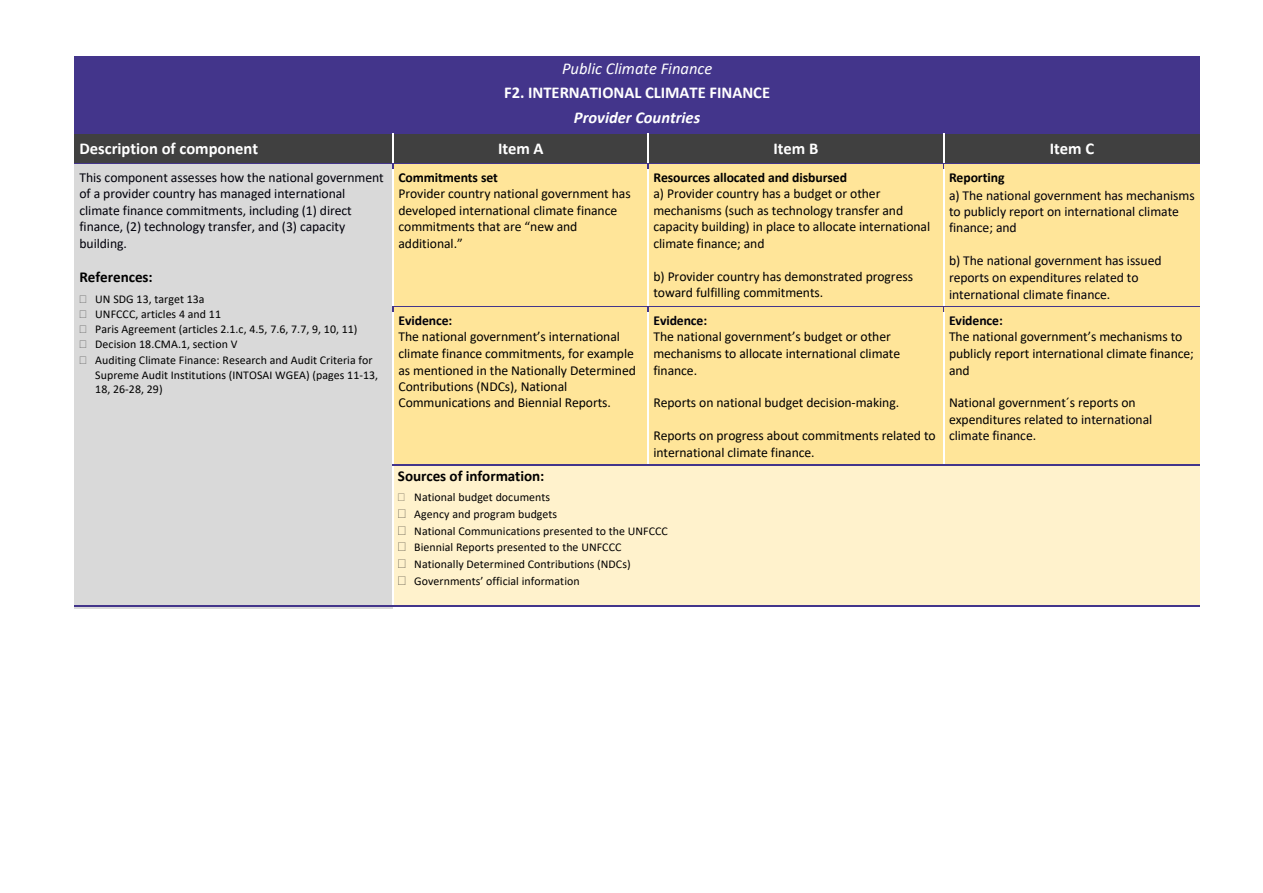
<style>
.page{position:relative;width:1263px;height:893px;background:#fff}
.page>*{position:absolute;margin:0;border:0;box-sizing:border-box;transform-origin:0 0}
.t1{font:700 16.5px/24.6px "Calibri";color:#fff;text-align:center}
.t2{font:700 15.15px "Calibri";letter-spacing:-.005em;color:#000}
.t3{font:13.65px/16.5px "Calibri";letter-spacing:-.005em;color:#000}
.t4{font:13.65px/16.5px "Calibri";letter-spacing:-.005em;color:#00000a}
.t5{font:11.85px/15.1px "Calibri";letter-spacing:.005em;color:#000}
.s1{font-weight:400;font-style:italic}
.s2{font-style:italic}
.s3{font-weight:700}
.s4{font-weight:700;color:#000}
.s5{font-weight:700;color:#00000a}
.s6{color:#00000a}
</style>
<div class="page">
<div style="left:80px;top:58px;width:1114px;height:25px;background:#43358b"></div>
<div style="left:80px;top:83px;width:1114px;height:24px;background:#43358b"></div>
<div style="left:80px;top:107px;width:1114px;height:25px;background:#43358b"></div>
<hr style="left:74px;top:56px;width:1126px;height:2px;background:#43358b">
<div style="left:74px;top:133px;width:318px;height:30px;background:#404040"></div>
<div style="left:394px;top:133px;width:254px;height:30px;background:#404040"></div>
<div style="left:649px;top:133px;width:294px;height:30px;background:#404040"></div>
<div style="left:944px;top:133px;width:256px;height:30px;background:#404040"></div>
<hr style="left:74px;top:132px;width:318px;height:1px;background:#43358b">
<hr style="left:394px;top:132px;width:254px;height:1px;background:#43358b">
<hr style="left:649px;top:132px;width:294px;height:1px;background:#43358b">
<hr style="left:944px;top:132px;width:256px;height:1px;background:#43358b">
<div style="left:74px;top:165px;width:318px;height:444px;background:#d9d9d9"></div>
<div style="left:394px;top:169px;width:254px;height:133px;background:#ffe599"></div>
<div style="left:649px;top:169px;width:294px;height:133px;background:#ffe599"></div>
<div style="left:944px;top:169px;width:256px;height:133px;background:#ffe599"></div>
<hr style="left:74px;top:163px;width:318px;height:2px;background:#43358b">
<svg style="left:392px;top:163px;width:2px;height:6px"></svg>
<hr style="left:394px;top:163px;width:254px;height:2px;background:#43358b">
<hr style="left:394px;top:165px;width:254px;height:4px;background:#ffe599">
<hr style="left:649px;top:163px;width:294px;height:2px;background:#43358b">
<hr style="left:649px;top:165px;width:294px;height:4px;background:#ffe599">
<hr style="left:944px;top:163px;width:256px;height:2px;background:#43358b">
<hr style="left:944px;top:165px;width:256px;height:4px;background:#ffe599">
<hr style="left:393px;top:302px;width:255px;height:4px;background:#ffe599">
<hr style="left:392px;top:169px;width:2px;height:137px;background:#fff">
<hr style="left:648px;top:302px;width:296px;height:4px;background:#ffe599">
<hr style="left:648px;top:169px;width:1px;height:137px;background:#fff">
<hr style="left:944px;top:302px;width:256px;height:4px;background:#ffe599">
<hr style="left:943px;top:169px;width:1px;height:137px;background:#fff">
<div style="left:394px;top:312px;width:254px;height:148px;background:#ffe599"></div>
<div style="left:649px;top:312px;width:294px;height:148px;background:#ffe599"></div>
<div style="left:944px;top:312px;width:256px;height:148px;background:#ffe599"></div>
<svg style="left:392px;top:306px;width:2px;height:6px"></svg>
<hr style="left:394px;top:306px;width:254px;height:2px;background:#43358b">
<hr style="left:394px;top:308px;width:254px;height:4px;background:#ffe599">
<hr style="left:649px;top:306px;width:294px;height:2px;background:#43358b">
<hr style="left:649px;top:308px;width:294px;height:4px;background:#ffe599">
<hr style="left:944px;top:306px;width:256px;height:2px;background:#43358b">
<hr style="left:944px;top:308px;width:256px;height:4px;background:#ffe599">
<div style="left:393px;top:460px;width:255px;height:5px;background:#ffe599"></div>
<hr style="left:392px;top:312px;width:2px;height:153px;background:#fff">
<div style="left:648px;top:460px;width:296px;height:5px;background:#ffe599"></div>
<hr style="left:648px;top:312px;width:1px;height:153px;background:#fff">
<div style="left:944px;top:460px;width:256px;height:5px;background:#ffe599"></div>
<hr style="left:943px;top:312px;width:1px;height:153px;background:#fff">
<div style="left:398px;top:466px;width:796px;height:23px;background:#fff2cc"></div>
<div style="left:398px;top:489px;width:796px;height:15px;background:#fff2cc"></div>
<div style="left:398px;top:504px;width:796px;height:17px;background:#fff2cc"></div>
<div style="left:398px;top:521px;width:796px;height:17px;background:#fff2cc"></div>
<div style="left:398px;top:538px;width:796px;height:17px;background:#fff2cc"></div>
<div style="left:398px;top:555px;width:796px;height:16px;background:#fff2cc"></div>
<div style="left:398px;top:571px;width:796px;height:17px;background:#fff2cc"></div>
<div style="left:398px;top:588px;width:796px;height:17px;background:#fff2cc"></div>
<hr style="left:394px;top:465px;width:254px;height:1px;background:#43358b">
<hr style="left:649px;top:465px;width:294px;height:1px;background:#43358b">
<hr style="left:944px;top:465px;width:256px;height:1px;background:#43358b">
<hr style="left:74px;top:605px;width:318px;height:1px;background:#43358b">
<hr style="left:394px;top:605px;width:806px;height:1px;background:#43358b">
<p class="t1" style="left:504px;top:56px;width:267px"><span class="s1">Public Climate Finance<br></span>F2. INTERNATIONAL CLIMATE FINANCE<br><span class="s2">Provider Countries</span></p>
<p class="t1" style="left:80px;top:136px;width:180px">Description of component</p>
<p class="t1" style="left:498px;top:136px;width:47px">Item A</p>
<p class="t1" style="left:773px;top:136px;width:46px">Item B</p>
<p class="t1" style="left:1050px;top:136px;width:46px">Item C</p>
<p class="t4" style="left:80px;top:168px;width:306px">This component assesses how the national government of a provider country has managed international climate finance commitments, including (1) direct finance, (2) technology transfer, and (3) capacity building.</p>
<p class="t2" style="left:80px;top:266px;width:75px">References:</p>
<p class="t5" style="left:95px;top:291px;width:284px">UN SDG 13, target 13a<br>UNFCCC, articles 4 and 11<br>Paris Agreement (articles 2.1.c, 4.5, 7.6, 7.7, 9, 10, 11)<br>Decision 18.CMA.1, section V<br>Auditing Climate Finance: Research and Audit Criteria for Supreme Audit Institutions (INTOSAI WGEA) (pages 11-13, 18, 26-28, 29)</p>
<p class="t3" style="left:398px;top:168px;width:234px"><span class="s3">Commitments set<br></span>Provider country national government has developed international climate finance commitments that are “new and additional.”</p>
<p class="t3" style="left:653px;top:168px;width:278px"><span class="s3">Resources allocated and disbursed<br></span>a) Provider country has a budget or other mechanisms (such as technology transfer and capacity building) in place to allocate international climate finance; and</p>
<p class="t3" style="left:653px;top:267px;width:261px">b) Provider country has demonstrated progress toward fulfilling commitments.</p>
<p class="t4" style="left:949px;top:169px;width:247px"><span class="s4">Reporting<br></span>a) The national government has mechanisms to publicly report on international climate finance; and</p>
<p class="t4" style="left:949px;top:252px;width:214px">b) The national government has issued reports on expenditures related to international climate finance.</p>
<p class="t3" style="left:398px;top:312px;width:239px"><span class="s5">Evidence:<br></span>The national government’s international climate finance commitments, for example as mentioned in the Nationally Determined Contributions (NDCs), National Communications and Biennial Reports.</p>
<p class="t3" style="left:653px;top:312px;width:248px"><span class="s5">Evidence:<br></span>The national government’s budget or other mechanisms to allocate international climate finance.</p>
<p class="t3" style="left:949px;top:312px;width:246px"><span class="s5">Evidence:<br></span>The national government’s mechanisms to publicly report international climate finance; and</p>
<p class="t3" style="left:949px;top:394px;width:205px">National government´s reports on expenditures <span class="s6">related to international climate finance</span>.</p>
<p class="t3" style="left:653px;top:394px;width:247px">Reports on national budget decision-making.</p>
<p class="t3" style="left:653px;top:427px;width:284px">Reports on progress about commitments related to international climate finance.</p>
<p class="t2" style="left:398px;top:465px;width:148px">Sources of information:</p>
<p class="t5" style="left:414px;top:488px;width:255px;line-height:16.8px">National budget documents<br>Agency and program budgets<br>National Communications presented to the UNFCCC Biennial Reports presented to the UNFCCC Nationally Determined Contributions (NDCs)<br>Governments’ official information</p>
</div>
